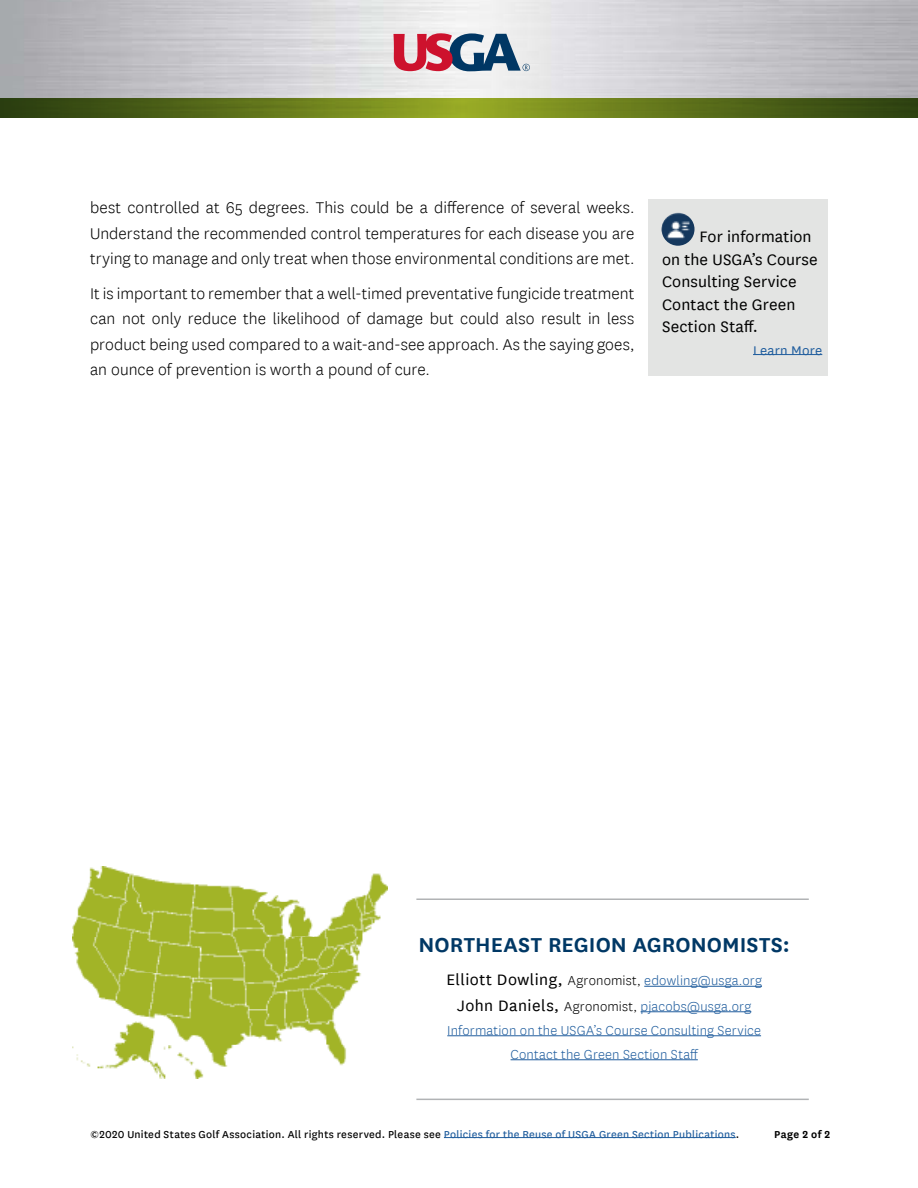
<style>
.page{position:relative;width:918px;height:1188px;background:#fff}
.page>*{position:absolute;margin:0;border:0;box-sizing:border-box;transform-origin:0 0}
.t1{font:600 24px "National";color:#003865}
.t2{font:300 18px/25.5px "National";letter-spacing:.005em;color:#000;text-align:justify}
.t3{font:18px/22.5px "National";letter-spacing:.01em;color:#000}
.t4{font:300 15px/25.5px "National";letter-spacing:.015em;color:#215e9e;text-align:center}
.t5{font:15px "National";letter-spacing:.015em;color:#215e9e}
.t6{font:12px "National";letter-spacing:.025em;color:#000}
.t7{font:600 12px "National";letter-spacing:.035em;color:#000}
.s1{font-weight:400;font-size:18px;color:#000}
.s2{color:#000}
.s3{color:#215e9e}
</style>
<div class="page">
<svg style="left:0;top:98px;width:918px;height:20px;background:#5e711a"></svg>
<svg style="left:394px;top:33px;width:136px;height:38px"></svg>
<div style="left:648px;top:200px;width:180px;height:176px;background:#e3e4e3"></div>
<hr style="left:753px;top:354px;width:69px;height:1px;background:#215e9e">
<img style="left:662px;top:213px;width:33px;height:33px;border-radius:17px">
<hr style="left:444px;top:1137px;width:292px;height:1px;background:#215e9e">
<hr style="left:416px;top:1099px;width:393px;height:1px;background:#b1b3b5">
<hr style="left:644px;top:986px;width:118px;height:1px;background:#215e9e">
<hr style="left:641px;top:1011px;width:110px;height:1px;background:#215e9e">
<hr style="left:447px;top:1035px;width:314px;height:1px;background:#215e9e">
<hr style="left:511px;top:1059px;width:187px;height:1px;background:#215e9e">
<hr style="left:416px;top:898px;width:393px;height:2px;background:#b1b3b5">
<img style="left:72px;top:866px;width:315px;height:212px">
<p class="t2" style="left:90px;top:194px;width:546px">best controlled at 65 degrees. This could be a difference of several weeks.<br>Understand the recommended control temperatures for each disease you are trying to manage and only treat when those environmental conditions are met.</p>
<p class="t2" style="left:90px;top:280px;width:546px">It is important to remember that a well-timed preventative fungicide treatment can not only reduce the likelihood of damage but could also result in less product being used compared to a wait-and-see approach. As the saying goes, an ounce of prevention is worth a pound of cure.</p>
<p class="t3" style="left:662px;top:225px;width:157px;text-indent:37px">For information on the USGA’s Course<br>Consulting Service<br>Contact the Green<br>Section Staff.</p>
<p class="t5" style="left:753px;top:340px;width:71px">Learn More</p>
<h1 class="t1" style="left:419px;top:928px;width:373px">NORTHEAST REGION AGRONOMISTS:</h1>
<p class="t4" style="left:446px;top:967px;width:317px"><span class="s1">Elliott Dowling,</span> <span class="s2">Agronomist,</span> edowling@usga.org<br><span class="s1">John Daniels,</span> <span class="s2">Agronomist,</span> pjacobs@usga.org</p>
<p class="t4" style="left:447px;top:1018px;width:315px;line-height:24px">Information on the USGA’s Course Consulting Service<br>Contact the Green Section Staff</p>
<p class="t6" style="left:91px;top:1126px;width:650px">©2020 United States Golf Association. All rights reserved. Please see <span class="s3">Policies for the Reuse of USGA Green Section Publications</span>.</p>
<p class="t7" style="left:774px;top:1126px;width:58px">Page 2 of 2</p>
</div>
